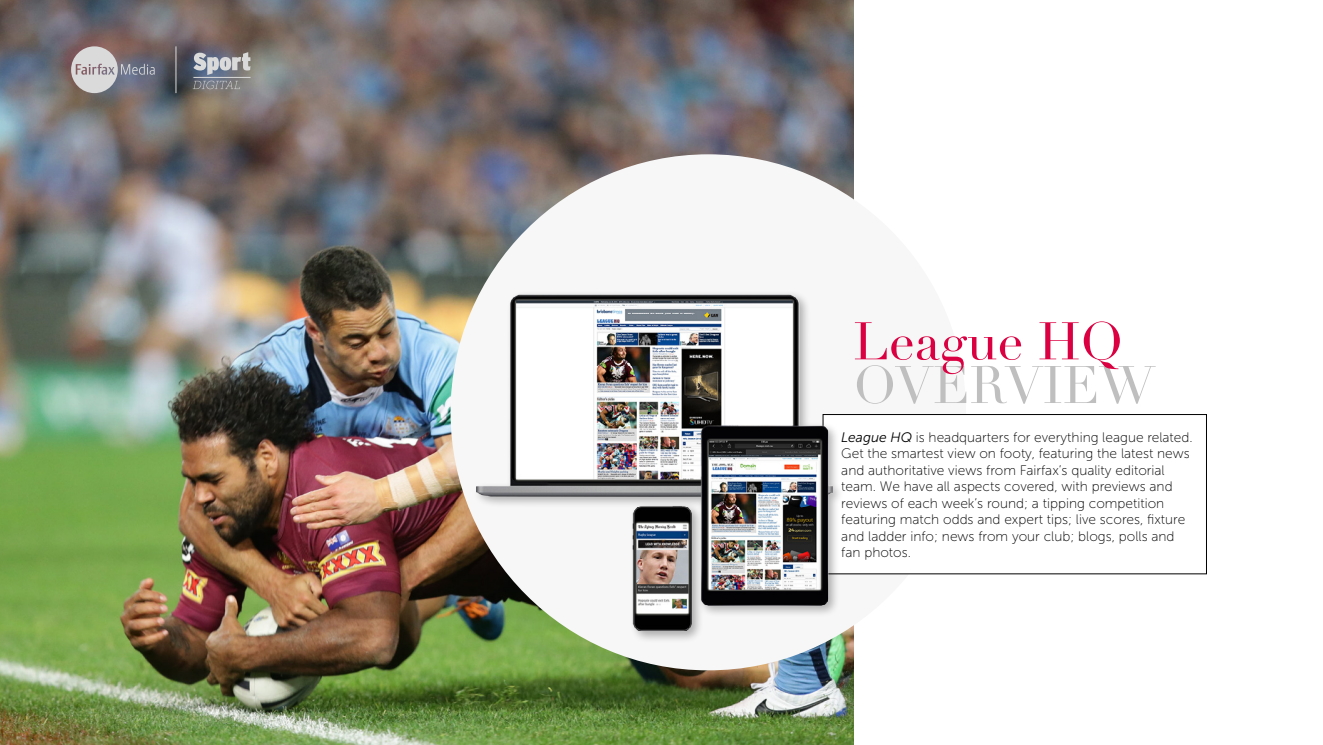
<style>
.page{position:relative;width:1323px;height:745px;background:#fff}
.page>*{position:absolute;margin:0;border:0;box-sizing:border-box;transform-origin:0 0}
.t1{font:51.88px "Didot";color:#bfbfbf}
.t2{font:51.88px "Didot";color:#da0041}
.t3{font:13.75px/16.5px "Museo Sans 100";color:#000}
.s1{font-family:"Museo Sans 300";font-style:italic}
</style>
<div class="page">
<img style="left:0;top:1px;width:853px;height:743px">
<div style="left:450px;top:154px;width:516px;height:516px;background:#f7f7f7;border-radius:50%"></div>
<div style="left:823px;top:414px;width:383px;height:159px;background:#fff"></div>
<div style="left:823px;top:414px;width:383px;height:159px;border:1px solid #000"></div>
<svg style="left:71px;top:46px;width:84px;height:47px;background:#9e989d"></svg>
<hr style="left:176px;top:46px;width:1px;height:47px;background:#dadada">
<svg style="left:193px;top:81px;width:47px;height:8px"></svg>
<svg style="left:193px;top:52px;width:58px;height:23px"></svg>
<hr style="left:193px;top:77px;width:58px;height:1px;background:#dadada">
<div style="left:473px;top:290px;width:371px;height:352px;background:#000;opacity:.3"></div>
<img style="left:477px;top:294px;width:356px;height:336px">
<h1 class="t2" style="left:853px;top:310px;width:272px">League HQ</h1>
<h1 class="t1" style="left:853px;top:353px;width:303px">OVERVIEW</h1>
<p class="t3" style="left:841px;top:428px;width:353px"><span class="s1">League HQ</span> is headquarters for everything league related.<br>Get the smartest view on footy, featuring the latest news and authoritative views from Fairfax’s quality editorial team. We have all aspects covered, with previews and reviews of each week’s round; a tipping competition featuring match odds and expert tips; live scores, fixture and ladder info; news from your club; blogs, polls and fan photos.</p>
</div>
